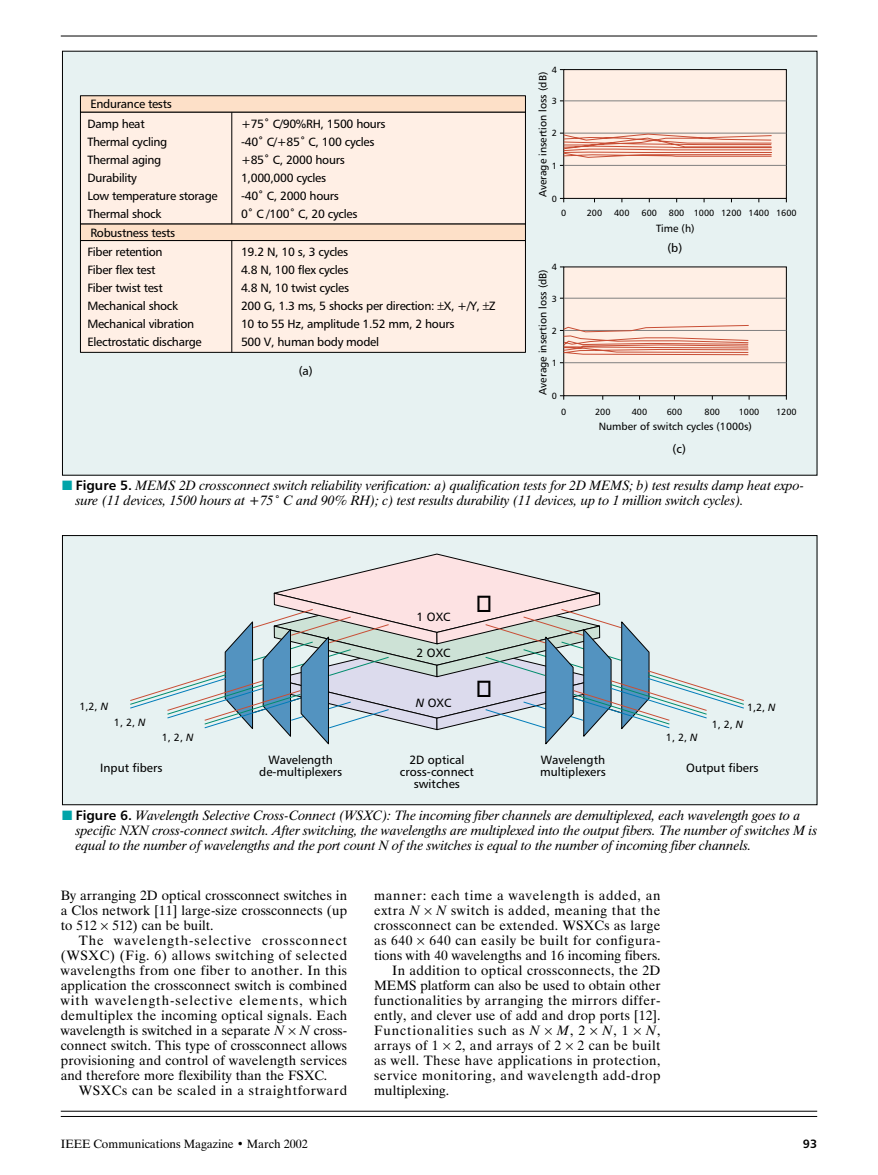
<style>
.page{position:relative;width:878px;height:1175px;background:#fff}
.page>*{position:absolute;margin:0;border:0;box-sizing:border-box;transform-origin:0 0}
.t1{font:13.5px/15px "Dutch 801 BT";letter-spacing:.03em;color:#000;text-align:justify}
.t2{font:italic 13.5px/15px "Dutch 801 BT";color:#000}
.t3{font:13.5px "Dutch 801 BT";color:#000}
.t4{font:13.5px "Dutch 801 BT";letter-spacing:.05em;color:#000}
.t5{font:13.5px "Dutch 801 BT";letter-spacing:.01em;color:#000}
.t6{font:13.5px "Dutch 801 BT";letter-spacing:.07em;color:#000}
.t7{font:12px/18px "Humanist 777 BT Roman B";letter-spacing:-.025em;color:#000}
.t8{font:12px/12px "Humanist 777 BT Roman B";color:#000;text-align:center}
.t9{font:12px "Dutch 801 BT";color:#000}
.t10{font:12px "Humanist 777 BT Bold B";color:#000}
.t11{font:10.5px "Humanist 777 BT Roman B";color:#000}
.t12{font:9px "Humanist 777 BT Roman B";color:#000}
.s1{color:#00a4a9}
.s2{font-family:"Humanist 777 BT Bold B";font-style:normal}
.s3{font-family:"Humanist 777 BT Italic B"}
.s4{font-style:italic}
</style>
<div class="page">
<hr style="left:61px;top:36px;width:756px;height:1px;background:#000">
<hr style="left:61px;top:1116px;width:756px;height:1px;background:#000">
<hr style="left:61px;top:1110px;width:756px;height:1px;background:#000">
<div style="left:62px;top:51px;width:755px;height:424px;background:#e7f2f2"></div>
<div style="left:563px;top:69px;width:223px;height:130px;background:#ffefe5;border:1px solid #000"></div>
<div style="left:563px;top:266px;width:223px;height:130px;background:#ffefe5;border:1px solid #000"></div>
<div style="left:80px;top:95px;width:446px;height:18px;background:#fde0c8;border:1px solid #000"></div>
<div style="left:80px;top:112px;width:446px;height:112px;background:#ffefe5;border:1px solid #000"></div>
<div style="left:80px;top:224px;width:446px;height:17px;background:#fde0c8"></div>
<div style="left:80px;top:240px;width:446px;height:113px;background:#ffefe5;border:1px solid #000"></div>
<hr style="left:231px;top:112px;width:1px;height:112px;background:#000">
<hr style="left:231px;top:240px;width:1px;height:112px;background:#000">
<hr style="left:563px;top:165px;width:223px;height:1px;background:#808080">
<hr style="left:563px;top:133px;width:223px;height:1px;background:#808080">
<hr style="left:563px;top:100px;width:223px;height:1px;background:#808080">
<hr style="left:563px;top:362px;width:223px;height:1px;background:#808080">
<hr style="left:563px;top:330px;width:223px;height:1px;background:#808080">
<hr style="left:563px;top:298px;width:223px;height:1px;background:#808080">
<svg style="left:560px;top:133px;width:212px;height:25px"></svg>
<svg style="left:560px;top:325px;width:189px;height:30px"></svg>
<div style="left:62px;top:535px;width:755px;height:269px;background:#e7f2f2"></div>
<div style="left:62px;top:535px;width:755px;height:270px;border:1px solid #000"></div>
<svg style="left:130px;top:553px;width:614px;height:192px"></svg>
<p class="t7" style="left:87px;top:96px;width:86px;line-height:19.4px">Endurance tests<br>Damp heat</p>
<p class="t7" style="left:87px;top:134px;width:132px">Thermal cycling<br>Thermal aging<br>Durability<br>Low temperature storage<br>Thermal shock</p>
<p class="t7" style="left:87px;top:224px;width:89px;line-height:19.4px">Robustness tests<br>Fiber retention</p>
<p class="t7" style="left:87px;top:262px;width:116px">Fiber flex test<br>Fiber twist test<br>Mechanical shock<br>Mechanical vibration<br>Electrostatic discharge</p>
<p class="t7" style="left:241px;top:116px;width:146px">+75˚ C/90%RH, 1500 hours -40˚ C/+85˚ C, 100 cycles +85˚ C, 2000 hours<br>1,000,000 cycles<br>-40˚ C, 2000 hours<br>0˚ C /100˚ C, 20 cycles</p>
<p class="t7" style="left:241px;top:244px;width:256px">19.2 N, 10 s, 3 cycles<br>4.8 N, 100 flex cycles<br>4.8 N, 10 twist cycles<br>200 G, 1.3 ms, 5 shocks per direction: X, +/Y, Z<br>10 to 55 Hz, amplitude 1.52 mm, 2 hours<br>500 V, human body model</p>
<p class="t7" style="left:299px;top:363px;width:16px">(a)</p>
<p class="t12" style="left:551px;top:67px;width:7px">4</p>
<p class="t11" style="left:539px;top:197px;width:127px;rotate:-90deg">Average insertion loss (dB)</p>
<p class="t12" style="left:551px;top:98px;width:7px">3</p>
<p class="t12" style="left:551px;top:130px;width:7px">2</p>
<p class="t12" style="left:551px;top:162px;width:7px">1</p>
<p class="t12" style="left:551px;top:195px;width:7px">0</p>
<p class="t12" style="left:561px;top:210px;width:7px">0</p>
<p class="t12" style="left:586px;top:210px;width:17px">200</p>
<p class="t12" style="left:614px;top:210px;width:17px">400</p>
<p class="t12" style="left:641px;top:210px;width:17px">600</p>
<p class="t12" style="left:669px;top:210px;width:129px">800 1000 1200 1400 1600</p>
<p class="t11" style="left:656px;top:225px;width:40px">Time (h)</p>
<p class="t12" style="left:551px;top:264px;width:7px">4</p>
<p class="t11" style="left:539px;top:394px;width:127px;rotate:-90deg">Average insertion loss (dB)</p>
<p class="t12" style="left:551px;top:295px;width:7px">3</p>
<p class="t12" style="left:551px;top:327px;width:7px">2</p>
<p class="t12" style="left:551px;top:360px;width:7px">1</p>
<p class="t12" style="left:551px;top:393px;width:7px">0</p>
<p class="t7" style="left:667px;top:240px;width:16px">(b)</p>
<p class="t12" style="left:561px;top:408px;width:7px">0</p>
<p class="t12" style="left:595px;top:408px;width:17px">200</p>
<p class="t12" style="left:631px;top:408px;width:17px">400</p>
<p class="t12" style="left:666px;top:408px;width:17px">600</p>
<p class="t12" style="left:704px;top:408px;width:17px">800</p>
<p class="t12" style="left:738px;top:408px;width:22px">1000</p>
<p class="t12" style="left:776px;top:408px;width:22px">1200</p>
<p class="t11" style="left:598px;top:422px;width:155px">Number of switch cycles (1000s)</p>
<p class="t7" style="left:672px;top:441px;width:15px">(c)</p>
<p class="t2" style="left:76px;top:479px;width:730px;text-indent:-14px"><span class="s1">■</span> <span class="s2">Figure 5.</span> MEMS 2D crossconnect switch reliability verification: a) qualification tests for 2D MEMS; b) test results damp heat expo&shy;sure (11 devices, 1500 hours at +75˚ C and 90% RH); c) test results durability (11 devices, up to 1 million switch cycles).</p>
<p class="t7" style="left:416px;top:609px;width:36px">1 OXC</p>
<p class="t11" style="left:80px;top:702px;width:30px">1,2, <span class="s3">N</span></p>
<p class="t11" style="left:114px;top:719px;width:33px">1, 2, <span class="s3">N</span></p>
<p class="t11" style="left:162px;top:734px;width:33px">1, 2, <span class="s3">N</span></p>
<p class="t7" style="left:416px;top:644px;width:36px">2 OXC</p>
<p class="t7" style="left:415px;top:695px;width:37px"><span class="s3">N</span> OXC</p>
<p class="t11" style="left:666px;top:734px;width:33px">1, 2, <span class="s3">N</span></p>
<p class="t11" style="left:747px;top:704px;width:30px">1,2, <span class="s3">N</span></p>
<p class="t11" style="left:711px;top:720px;width:33px">1, 2, <span class="s3">N</span></p>
<p class="t8" style="left:259px;top:755px;width:84px">Wavelength de-multiplexers</p>
<p class="t8" style="left:540px;top:755px;width:67px;text-align:left">Wavelength multiplexers</p>
<p class="t8" style="left:400px;top:755px;width:75px">2D optical cross-connect switches</p>
<p class="t8" style="left:100px;top:763px;width:64px">Input fibers</p>
<p class="t8" style="left:686px;top:763px;width:74px">Output fibers</p>
<p class="t2" style="left:76px;top:809px;width:743px;text-indent:-14px"><span class="s1">■</span> <span class="s2">Figure 6.</span> Wavelength Selective Cross-Connect (WSXC): The incoming fiber channels are demultiplexed, each wavelength goes to a specific NXN cross-connect switch. After switching, the wavelengths are multiplexed into the output fibers. The number of switches M is equal to the number of wavelengths and the port count N of the switches is equal to the number of incoming fiber channels.</p>
<p class="t1" style="left:61px;top:889px;width:288px">By arranging 2D optical crossconnect switches in a Clos network [11] large-size crossconnects (up to 512 512) can be built.</p>
<p class="t1" style="left:61px;top:934px;width:288px;text-indent:18px">The wavelength-selective crossconnect (WSXC) (Fig. 6) allows switching of selected wavelengths from one fiber to another. In this application the crossconnect switch is combined with wavelength-selective elements, which demultiplex the incoming optical signals. Each wavelength is switched in a separate <span class="s4">N N</span> cross&shy;connect switch. This type of crossconnect allows provisioning and control of wavelength services and therefore more flexibility than the FSXC.</p>
<p class="t4" style="left:79px;top:1085px;width:270px">WSXCs can be scaled in a straightforward</p>
<p class="t4" style="left:374px;top:890px;width:288px">manner: each time a wavelength is added, an</p>
<p class="t1" style="left:374px;top:904px;width:288px">extra <span class="s4">N N</span> switch is added, meaning that the</p>
<p class="t1" style="left:374px;top:919px;width:288px">crossconnect can be extended. WSXCs as large</p>
<p class="t1" style="left:374px;top:934px;width:288px">as 640 640 can easily be built for configura-</p>
<p class="t3" style="left:374px;top:950px;width:288px">tions with 40 wavelengths and 16 incoming fibers.</p>
<p class="t1" style="left:392px;top:964px;width:270px">In addition to optical crossconnects, the 2D</p>
<p class="t3" style="left:374px;top:980px;width:288px">MEMS platform can also be used to obtain other</p>
<p class="t1" style="left:374px;top:994px;width:288px">functionalities by arranging the mirrors differ-</p>
<p class="t5" style="left:374px;top:1010px;width:288px">ently, and clever use of add and drop ports [12].</p>
<p class="t6" style="left:374px;top:1025px;width:167px">Functionalities such as <span class="s4">N</span></p>
<p class="t1" style="left:557px;top:1024px;width:29px"><span class="s4">M</span>, 2</p>
<p class="t1" style="left:602px;top:1024px;width:28px"><span class="s4">N</span>, 1</p>
<p class="t1" style="left:374px;top:1024px;width:288px;text-indent:272px"><span class="s4">N</span>, arrays of 1 2, and arrays of 2 2 can be built as well. These have applications in protection, service monitoring, and wavelength add-drop multiplexing.</p>
<p class="t9" style="left:61px;top:1139px;width:248px">IEEE Communications Magazine • March 2002</p>
<p class="t10" style="left:803px;top:1139px;width:16px">93</p>
</div>
